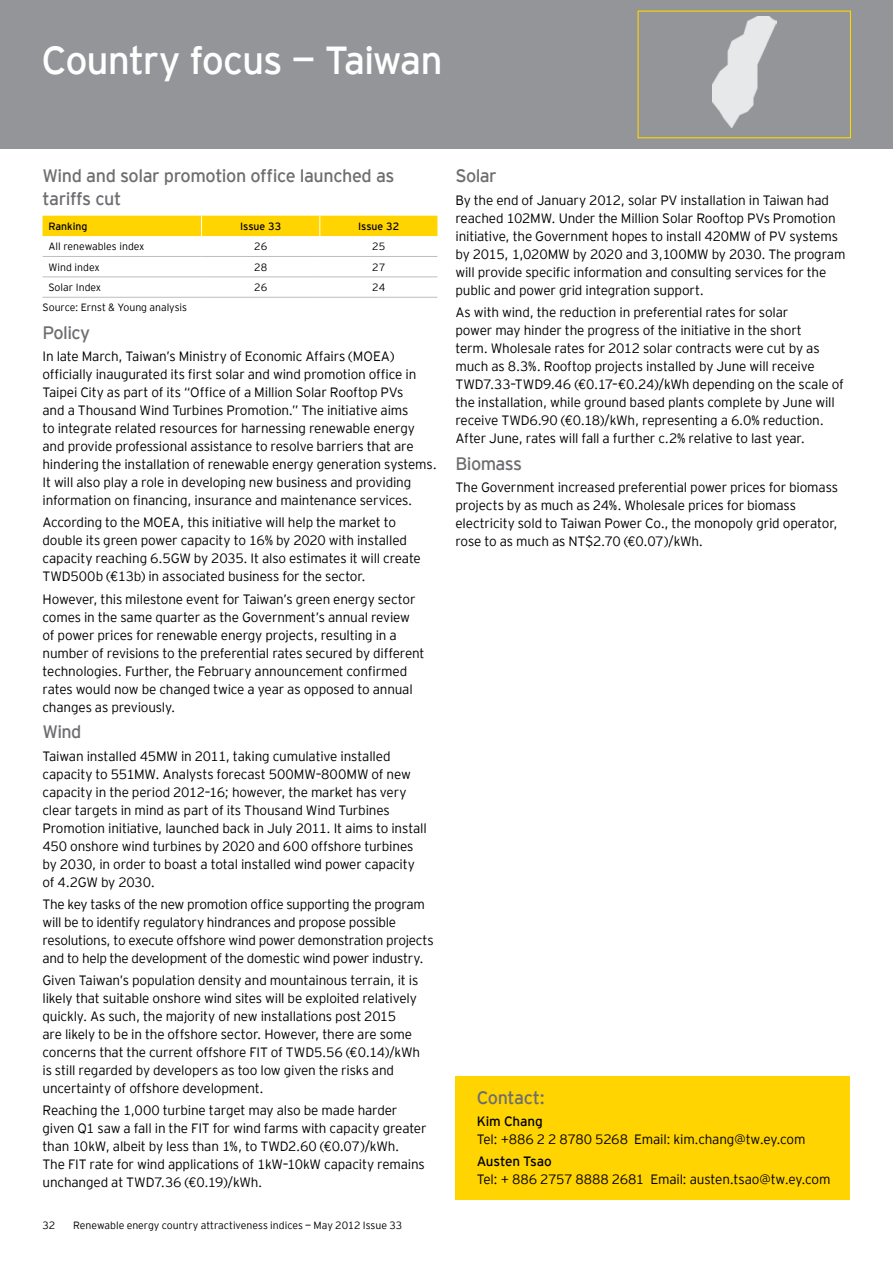
<style>
.page{position:relative;width:893px;height:1263px;background:#fff}
.page>*{position:absolute;margin:0;border:0;box-sizing:border-box;transform-origin:0 0}
.t1{font:39px "EY Interstate";letter-spacing:-.035em;color:#fff}
.t2{font:18px/22.5px "EY Interstate";letter-spacing:-.03em;color:#6d6e71}
.t3{font:300 13.5px/18px "EY Interstate";letter-spacing:-.015em;color:#000}
.t4{font:13.5px "EY Interstate";letter-spacing:-.01em;color:#000}
.t5{font:300 10.5px "EY Interstate";color:#000}
.t6{font:10.5px "EY Interstate";color:#000}
</style>
<div class="page">
<div style="left:0;top:0;width:893px;height:149px;background:#939598"></div>
<hr style="left:43px;top:256px;width:159px;height:1px;background:#bcbec0">
<hr style="left:202px;top:256px;width:118px;height:1px;background:#bcbec0">
<hr style="left:320px;top:256px;width:117px;height:1px;background:#bcbec0">
<hr style="left:43px;top:277px;width:159px;height:1px;background:#bcbec0">
<hr style="left:202px;top:277px;width:118px;height:1px;background:#bcbec0">
<hr style="left:320px;top:277px;width:117px;height:1px;background:#bcbec0">
<hr style="left:43px;top:297px;width:159px;height:1px;background:#bcbec0">
<hr style="left:202px;top:297px;width:118px;height:1px;background:#bcbec0">
<hr style="left:320px;top:297px;width:117px;height:1px;background:#bcbec0">
<div style="left:43px;top:216px;width:394px;height:20px;background:#ffd400"></div>
<div style="left:455px;top:1076px;width:395px;height:123px;background:#ffd400"></div>
<div style="left:637px;top:11px;width:214px;height:127px;border:1px solid #ffd400"></div>
<img style="left:712px;top:17px;width:64px;height:111px">
<h1 class="t1" style="left:41px;top:32px;width:403px">Country focus — Taiwan</h1>
<h2 class="t2" style="left:43px;top:164px;width:353px">Wind and solar promotion office launched as tariffs cut</h2>
<p class="t6" style="left:49px;top:219px;width:41px">Ranking</p>
<p class="t6" style="left:240px;top:219px;width:43px">Issue 33</p>
<p class="t6" style="left:358px;top:219px;width:43px">Issue 32</p>
<p class="t5" style="left:49px;top:239px;width:98px">All renewables index</p>
<p class="t5" style="left:254px;top:239px;width:15px">26</p>
<p class="t5" style="left:372px;top:239px;width:15px">25</p>
<p class="t5" style="left:49px;top:260px;width:53px">Wind index</p>
<p class="t5" style="left:254px;top:260px;width:15px">28</p>
<p class="t5" style="left:372px;top:260px;width:15px">27</p>
<p class="t5" style="left:49px;top:280px;width:54px">Solar Index</p>
<p class="t5" style="left:254px;top:280px;width:15px">26</p>
<p class="t5" style="left:372px;top:280px;width:15px">24</p>
<p class="t5" style="left:43px;top:300px;width:146px">Source: Ernst &amp; Young analysis</p>
<h2 class="t2" style="left:43px;top:320px;width:49px">Policy</h2>
<p class="t3" style="left:43px;top:347px;width:396px">In late March, Taiwan’s Ministry of Economic Affairs (MOEA) officially inaugurated its first solar and wind promotion office in Taipei City as part of its “Office of a Million Solar Rooftop PVs<br>and a Thousand Wind Turbines Promotion.” The initiative aims<br>to integrate related resources for harnessing renewable energy and provide professional assistance to resolve barriers that are hindering the installation of renewable energy generation systems.<br>It will also play a role in developing new business and providing information on financing, insurance and maintenance services.</p>
<p class="t3" style="left:43px;top:513px;width:380px">According to the MOEA, this initiative will help the market to double its green power capacity to 16% by 2020 with installed capacity reaching 6.5GW by 2035. It also estimates it will create TWD500b (€13b) in associated business for the sector.</p>
<p class="t3" style="left:43px;top:589px;width:384px">However, this milestone event for Taiwan’s green energy sector comes in the same quarter as the Government’s annual review of power prices for renewable energy projects, resulting in a number of revisions to the preferential rates secured by different technologies. Further, the February announcement confirmed rates would now be changed twice a year as opposed to annual changes as previously.</p>
<h2 class="t2" style="left:43px;top:720px;width:41px">Wind</h2>
<p class="t3" style="left:43px;top:746px;width:386px">Taiwan installed 45MW in 2011, taking cumulative installed capacity to 551MW. Analysts forecast 500MW–800MW of new capacity in the period 2012–16; however, the market has very clear targets in mind as part of its Thousand Wind Turbines Promotion initiative, launched back in July 2011. It aims to install 450 onshore wind turbines by 2020 and 600 offshore turbines by 2030, in order to boast a total installed wind power capacity of 4.2GW by 2030.</p>
<p class="t3" style="left:43px;top:894px;width:393px">The key tasks of the new promotion office supporting the program will be to identify regulatory hindrances and propose possible resolutions, to execute offshore wind power demonstration projects and to help the development of the domestic wind power industry.</p>
<p class="t3" style="left:43px;top:970px;width:379px">Given Taiwan’s population density and mountainous terrain, it is likely that suitable onshore wind sites will be exploited relatively quickly. As such, the majority of new installations post 2015<br>are likely to be in the offshore sector. However, there are some concerns that the current offshore FIT of TWD5.56 (€0.14)/kWh is still regarded by developers as too low given the risks and uncertainty of offshore development.</p>
<p class="t3" style="left:43px;top:1101px;width:386px">Reaching the 1,000 turbine target may also be made harder given Q1 saw a fall in the FIT for wind farms with capacity greater than 10kW, albeit by less than 1%, to TWD2.60 (€0.07)/kWh.<br>The FIT rate for wind applications of 1kW–10kW capacity remains unchanged at TWD7.36 (€0.19)/kWh.</p>
<p class="t5" style="left:43px;top:1218px;width:14px">32</p>
<p class="t5" style="left:73px;top:1218px;width:331px">Renewable energy country attractiveness indices — May 2012 Issue 33</p>
<h2 class="t2" style="left:455px;top:164px;width:43px">Solar</h2>
<p class="t3" style="left:455px;top:190px;width:391px">By the end of January 2012, solar PV installation in Taiwan had reached 102MW. Under the Million Solar Rooftop PVs Promotion initiative, the Government hopes to install 420MW of PV systems by 2015, 1,020MW by 2020 and 3,100MW by 2030. The program will provide specific information and consulting services for the public and power grid integration support.</p>
<p class="t3" style="left:455px;top:302px;width:390px">As with wind, the reduction in preferential rates for solar<br>power may hinder the progress of the initiative in the short<br>term. Wholesale rates for 2012 solar contracts were cut by as much as 8.3%. Rooftop projects installed by June will receive TWD7.33–TWD9.46 (€0.17–€0.24)/kWh depending on the scale of the installation, while ground based plants complete by June will receive TWD6.90 (€0.18)/kWh, representing a 6.0% reduction.<br>After June, rates will fall a further c.2% relative to last year.</p>
<h2 class="t2" style="left:455px;top:451px;width:68px">Biomass</h2>
<p class="t3" style="left:455px;top:477px;width:384px">The Government increased preferential power prices for biomass projects by as much as 24%. Wholesale prices for biomass electricity sold to Taiwan Power Co., the monopoly grid operator, rose to as much as NT$2.70 (€0.07)/kWh.</p>
<h2 class="t2" style="left:477px;top:1085px;width:70px">Contact:</h2>
<p class="t4" style="left:477px;top:1111px;width:67px">Kim Chang</p>
<p class="t3" style="left:477px;top:1129px;width:330px">Tel: +886 2 2 8780 5268 Email: kim.chang@tw.ey.com</p>
<p class="t4" style="left:477px;top:1151px;width:77px">Austen Tsao</p>
<p class="t3" style="left:477px;top:1169px;width:355px">Tel: + 886 2757 8888 2681 Email: austen.tsao@tw.ey.com</p>
</div>
